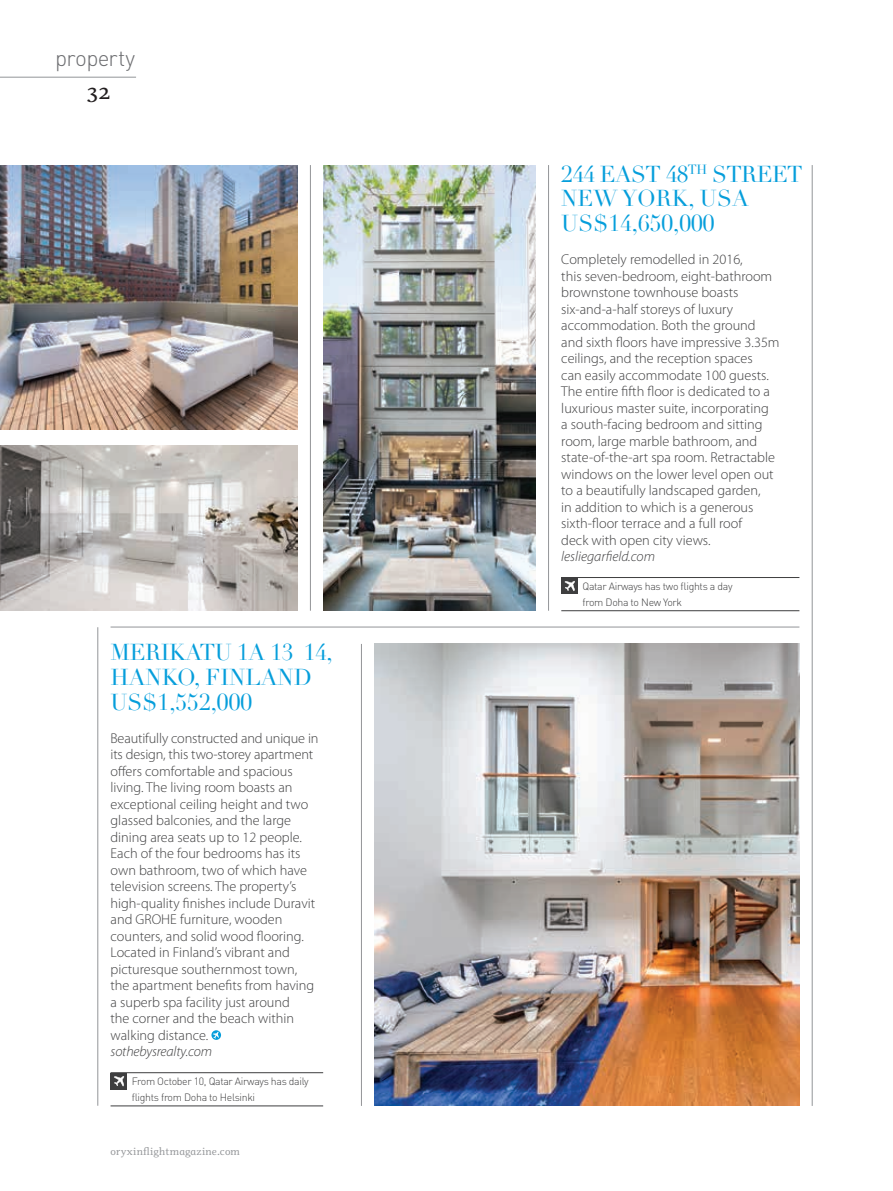
<style>
.page{position:relative;width:893px;height:1191px;background:#fff}
.page>*{position:absolute;margin:0;border:0;box-sizing:border-box;transform-origin:0 0}
.t1{font:22.5px/24.8px "Didot";color:#069edb}
.t2{font:300 22.5px "DIN";letter-spacing:-.03em;color:#6c6d70}
.t3{font:22.5px "Odile";color:#231f20}
.t4{font:300 14.25px/16.5px "Myriad Pro";color:#3e3e3f}
.t5{font:italic 300 14.25px "Myriad Pro";letter-spacing:-.01em;color:#3e3e3f}
.t6{font:300 10.5px/16.5px "DIN";letter-spacing:-.03em;color:#3e3e3f}
.t7{font:10.5px "Odile";letter-spacing:.02em;color:#939598}
</style>
<div class="page">
<hr style="left:111px;top:627px;width:688px;height:1px;background:#939598">
<img style="left:374px;top:644px;width:425px;height:462px">
<svg style="left:211px;top:1030px;width:10px;height:10px"></svg>
<svg style="left:213px;top:1031px;width:6px;height:7px"></svg>
<hr style="left:111px;top:1072px;width:212px;height:1px;background:#3e3e3f">
<hr style="left:111px;top:1105px;width:212px;height:1px;background:#3e3e3f">
<div style="left:111px;top:1073px;width:16px;height:16px;background:#3e3e3f"></div>
<svg style="left:114px;top:1076px;width:10px;height:10px"></svg>
<img style="left:323px;top:165px;width:213px;height:445px">
<img style="left:0;top:445px;width:298px;height:165px">
<img style="left:0;top:165px;width:298px;height:264px">
<hr style="left:561px;top:577px;width:238px;height:1px;background:#3e3e3f">
<hr style="left:561px;top:610px;width:238px;height:1px;background:#3e3e3f">
<div style="left:561px;top:578px;width:17px;height:16px;background:#3e3e3f"></div>
<svg style="left:565px;top:581px;width:10px;height:10px"></svg>
<hr style="left:98px;top:627px;width:1px;height:478px;background:#939598">
<hr style="left:361px;top:644px;width:1px;height:462px;background:#939598">
<hr style="left:548px;top:165px;width:1px;height:446px;background:#939598">
<hr style="left:310px;top:165px;width:1px;height:446px;background:#939598">
<hr style="left:812px;top:165px;width:1px;height:941px;background:#939598">
<hr style="left:0;top:77px;width:136px;height:1px;background:#939598">
<h1 class="t2" style="left:55px;top:44px;width:81px">property</h1>
<h1 class="t3" style="left:86px;top:76px;width:26px">32</h1>
<h1 class="t1" style="left:111px;top:640px;width:224px">MERIKATU 1A 13–14,<br>HANKO, FINLAND<br>US$1,552,000</h1>
<p class="t4" style="left:111px;top:730px;width:209px">Beautifully constructed and unique in its design, this two-storey apartment offers comfortable and spacious living. The living room boasts an exceptional ceiling height and two glassed balconies, and the large dining area seats up to 12 people.<br>Each of the four bedrooms has its own bathroom, two of which have television screens. The property’s high-quality finishes include Duravit and GROHE furniture, wooden counters, and solid wood flooring.<br>Located in Finland’s vibrant and picturesque southernmost town, the apartment benefits from having a superb spa facility just around<br>the corner and the beach within walking distance.</p>
<p class="t5" style="left:111px;top:1044px;width:103px">sothebysrealty.com</p>
<p class="t6" style="left:132px;top:1072px;width:178px">From October 10, Qatar Airways has daily flights from Doha to Helsinki</p>
<p class="t7" style="left:111px;top:1144px;width:131px">oryxinflightmagazine.com</p>
<h1 class="t1" style="left:561px;top:162px;width:243px">244 EAST 48<sup>TH</sup> STREET<br>NEW YORK, USA<br>US$14,650,000</h1>
<p class="t4" style="left:561px;top:251px;width:220px">Completely remodelled in 2016,<br>this seven-bedroom, eight-bathroom brownstone townhouse boasts six-and-a-half storeys of luxury accommodation. Both the ground and sixth floors have impressive 3.35m ceilings, and the reception spaces<br>can easily accommodate 100 guests.<br>The entire fifth floor is dedicated to a luxurious master suite, incorporating<br>a south-facing bedroom and sitting room, large marble bathroom, and state-of-the-art spa room. Retractable windows on the lower level open out to a beautifully landscaped garden,<br>in addition to which is a generous sixth-floor terrace and a full roof<br>deck with open city views.</p>
<p class="t5" style="left:561px;top:549px;width:95px">lesliegarfield.com</p>
<p class="t6" style="left:583px;top:577px;width:151px">Qatar Airways has two flights a day from Doha to New York</p>
</div>
